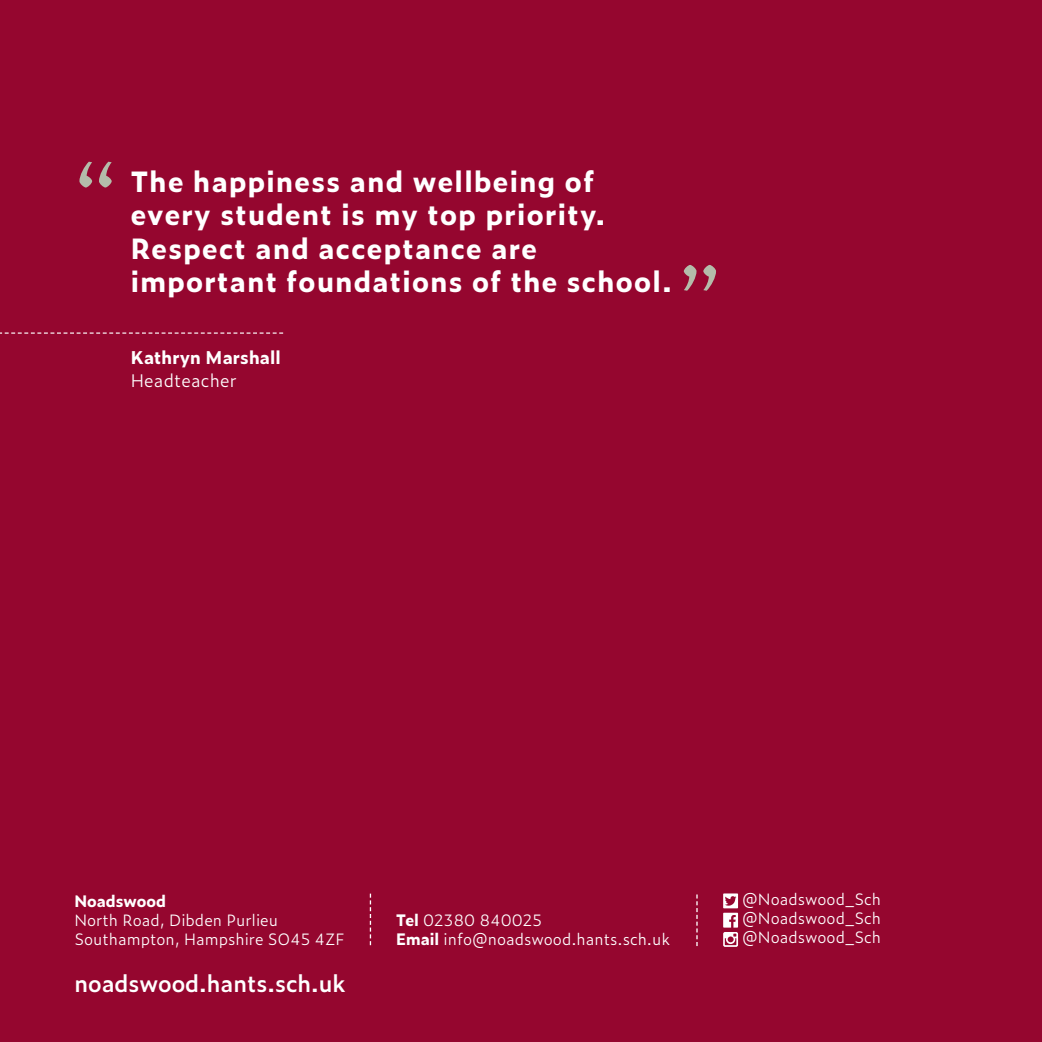
<style>
.page{position:relative;width:1042px;height:1042px;background:#95062f}
.page>*{position:absolute;margin:0;border:0;box-sizing:border-box;transform-origin:0 0}
.t1{font:119px "Agenda";color:#b4bcaa}
.t2{font:700 27.82px/33.4px "Zeitung Pro";letter-spacing:.05em;color:#fff}
.t3{font:600 22.93px "Zeitung Pro";color:#fff}
.t4{font:700 17.5px "Zeitung Pro";letter-spacing:.01em;color:#fff}
.t5{font:300 17.5px "Zeitung Pro";letter-spacing:.01em;color:#fff}
.t6{font:300 15.75px "Zeitung Pro";color:#fff}
.t7{font:700 15.75px "Zeitung Pro";color:#fff}
.s1{font-weight:700}
</style>
<div class="page">
<svg style="left:370px;top:893px;width:1px;height:52px"></svg>
<svg style="left:696px;top:894px;width:1px;height:52px"></svg>
<svg style="left:0;top:332px;width:283px;height:2px"></svg>
<svg style="left:723px;top:893px;width:15px;height:54px"></svg>
<p class="t1" style="left:74px;top:137px;width:44px">“</p>
<p class="t2" style="left:131px;top:163px;width:542px">The happiness and wellbeing of every student is my top priority.<br>Respect and acceptance are important foundations of the school.</p>
<p class="t1" style="left:679px;top:240px;width:44px">”</p>
<p class="t4" style="left:131px;top:344px;width:152px">Kathryn Marshall</p>
<p class="t5" style="left:131px;top:367px;width:107px">Headteacher</p>
<p class="t7" style="left:74px;top:888px;width:93px">Noadswood</p>
<p class="t6" style="left:74px;top:908px;width:205px">North Road, Dibden Purlieu</p>
<p class="t6" style="left:74px;top:927px;width:272px">Southampton, Hampshire SO45 4ZF</p>
<p class="t3" style="left:74px;top:966px;width:272px">noadswood.hants.sch.uk</p>
<p class="t6" style="left:396px;top:908px;width:147px"><span class="s1">Tel</span> 02380 840025</p>
<p class="t6" style="left:396px;top:927px;width:275px"><span class="s1">Email</span> info@noadswood.hants.sch.uk</p>
<p class="t6" style="left:742px;top:887px;width:140px">@Noadswood_Sch</p>
<p class="t6" style="left:742px;top:906px;width:140px">@Noadswood_Sch</p>
<p class="t6" style="left:742px;top:926px;width:140px">@Noadswood_Sch</p>
</div>
